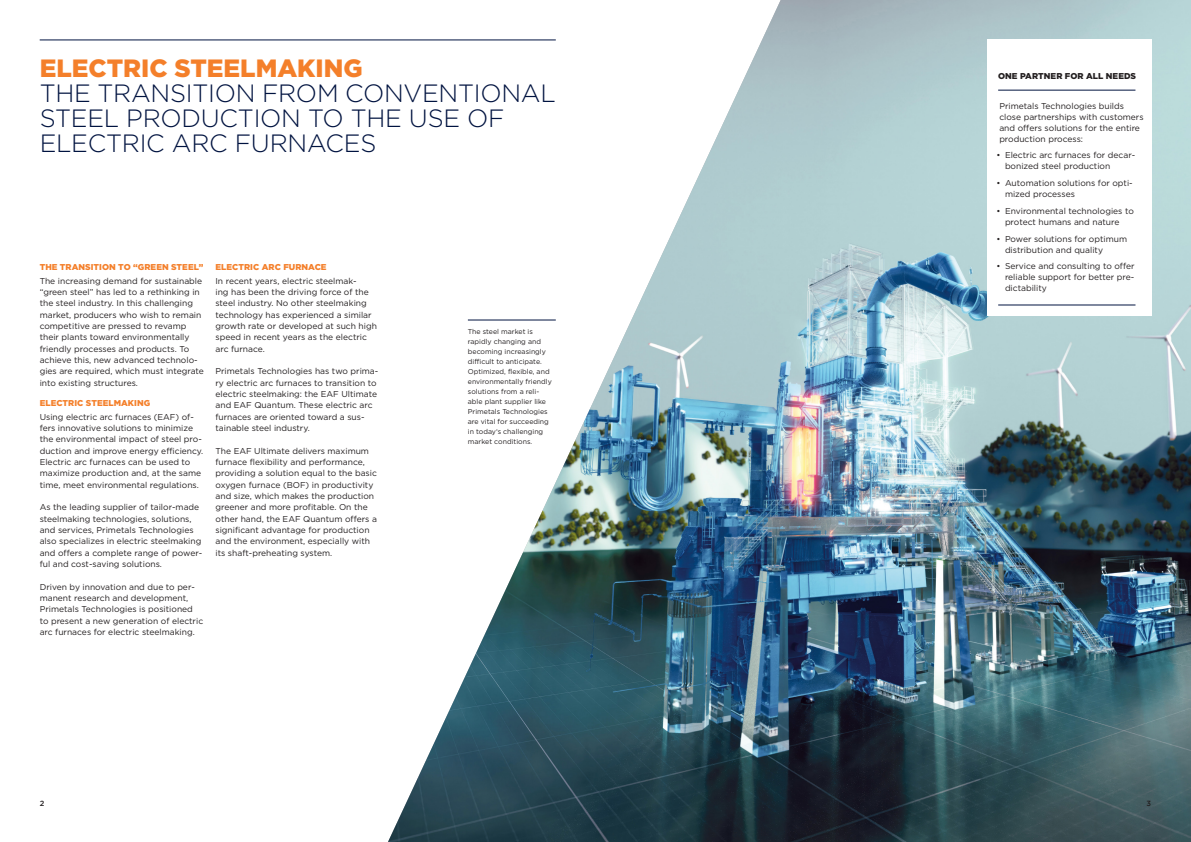
<style>
.page{position:relative;width:1191px;height:842px;background:#fff}
.page>*{position:absolute;margin:0;border:0;box-sizing:border-box;transform-origin:0 0}
._01__Headline_-_Light_-_25pt_-_orange{font:300 25px/25px "Gotham";letter-spacing:-.01em;color:#001340}
._01__Copy_-_Book_-_8_5_pt_-_black{font:8.5px/11.3px "Gotham";color:#231f20}
._05__Bullet_Advantages_-_Book_-_8_5pt_-_b{font:8.5px/11px "Gotham";color:#231f20}
._02__Subhead_-_Black_-_8_5pt_-_orange{font:900 8.5px "Gotham";letter-spacing:.005em;color:#f47f2a}
._03__Subhead_Bullet_Black_-_8_5pt_-_orang{font:900 8.5px "Gotham";letter-spacing:.005em;color:#231f20}
.t1{font:500 7.5px "Gotham";color:#231f20}
._06__Copy_-_Book_-_7pt_-_black{font:7px/10px "Gotham";color:#231f20}
.s1{font-weight:900;color:#f47f2a}
</style>
<div class="page">
<img style="left:388px;top:0;width:803px;height:842px">
<hr style="left:40px;top:40px;width:516px;height:1px;background:#001340">
<hr style="left:468px;top:320px;width:88px;height:1px;background:#001340">
<div style="left:986px;top:40px;width:165px;height:61px;background:#fff"></div>
<hr style="left:998px;top:90px;width:137px;height:1px;background:#001340">
<div style="left:986px;top:98px;width:165px;height:217px;background:#fff"></div>
<hr style="left:998px;top:305px;width:137px;height:1px;background:#001340">
<p class="_01__Headline_-_Light_-_25pt_-_orange" style="left:40px;top:55px;width:517px"><span class="s1">ELECTRIC STEELMAKING<br></span>THE TRANSITION FROM CONVENTIONAL<br>STEEL PRODUCTION TO THE USE OF<br>ELECTRIC ARC FURNACES</p>
<p class="_02__Subhead_-_Black_-_8_5pt_-_orange" style="left:40px;top:261px;width:165px">THE TRANSITION TO “GREEN STEEL”</p>
<p class="_01__Copy_-_Book_-_8_5_pt_-_black" style="left:40px;top:275px;width:166px">The increasing demand for sustainable “green steel” has led to a rethinking in the steel industry. In this challenging market, producers who wish to remain competitive are pressed to revamp their plants toward environmentally friendly processes and products. To achieve this, new advanced technolo&shy;gies are required, which must integrate into existing structures.</p>
<p class="_02__Subhead_-_Black_-_8_5pt_-_orange" style="left:40px;top:397px;width:112px">ELECTRIC STEELMAKING</p>
<p class="_01__Copy_-_Book_-_8_5_pt_-_black" style="left:40px;top:411px;width:165px">Using electric arc furnaces (EAF) of&shy;fers innovative solutions to minimize the environmental impact of steel pro&shy;duction and improve energy efficiency.<br>Electric arc furnaces can be used to maximize production and, at the same time, meet environmental regulations.</p>
<p class="_01__Copy_-_Book_-_8_5_pt_-_black" style="left:40px;top:501px;width:164px">As the leading supplier of tailor-made steelmaking technologies, solutions, and services, Primetals Technologies also specializes in electric steelmaking and offers a complete range of power&shy;ful and cost-saving solutions.</p>
<p class="_01__Copy_-_Book_-_8_5_pt_-_black" style="left:40px;top:581px;width:165px">Driven by innovation and due to per&shy;manent research and development, Primetals Technologies is positioned to present a new generation of electric arc furnaces for electric steelmaking.</p>
<p class="_02__Subhead_-_Black_-_8_5pt_-_orange" style="left:215px;top:261px;width:113px">ELECTRIC ARC FURNACE</p>
<p class="_01__Copy_-_Book_-_8_5_pt_-_black" style="left:215px;top:275px;width:163px">In recent years, electric steelmak-<br>ing has been the driving force of the steel industry. No other steelmaking technology has experienced a similar growth rate or developed at such high speed in recent years as the electric arc furnace.</p>
<p class="_01__Copy_-_Book_-_8_5_pt_-_black" style="left:215px;top:365px;width:164px">Primetals Technologies has two prima&shy;ry electric arc furnaces to transition to electric steelmaking: the EAF Ultimate and EAF Quantum. These electric arc furnaces are oriented toward a sus&shy;tainable steel industry.</p>
<p class="_01__Copy_-_Book_-_8_5_pt_-_black" style="left:215px;top:445px;width:163px">The EAF Ultimate delivers maximum furnace flexibility and performance, providing a solution equal to the basic oxygen furnace (BOF) in productivity and size, which makes the production greener and more profitable. On the other hand, the EAF Quantum offers a significant advantage for production and the environment, especially with its shaft-preheating system.</p>
<p class="_06__Copy_-_Book_-_7pt_-_black" style="left:468px;top:326px;width:85px">The steel market is rapidly changing and becoming increasingly difficult to anticipate.<br>Optimized, flexible, and environmentally friendly solutions from a reli&shy;able plant supplier like<br>Primetals Technologies are vital for succeeding in today‘s challenging market conditions.</p>
<p class="_03__Subhead_Bullet_Black_-_8_5pt_-_orang" style="left:998px;top:71px;width:139px">ONE PARTNER FOR ALL NEEDS</p>
<p class="_05__Bullet_Advantages_-_Book_-_8_5pt_-_b" style="left:999px;top:100px;width:146px">Primetals Technologies builds close partnerships with customers and offers solutions for the entire production process:</p>
<p class="_01__Copy_-_Book_-_8_5_pt_-_black" style="left:1005px;top:150px;width:132px;line-height:11px;text-indent:-9px">• Electric arc furnaces for decar&shy;bonized steel production</p>
<p class="_01__Copy_-_Book_-_8_5_pt_-_black" style="left:1005px;top:177px;width:129px;line-height:11px;text-indent:-9px">• Automation solutions for opti&shy;mized processes</p>
<p class="_01__Copy_-_Book_-_8_5_pt_-_black" style="left:1005px;top:205px;width:130px;line-height:11px;text-indent:-9px">• Environmental technologies to protect humans and nature</p>
<p class="_01__Copy_-_Book_-_8_5_pt_-_black" style="left:1005px;top:233px;width:124px;line-height:11px;text-indent:-9px">• Power solutions for optimum distribution and quality</p>
<p class="_01__Copy_-_Book_-_8_5_pt_-_black" style="left:1005px;top:260px;width:131px;line-height:11px;text-align:justify;text-indent:-9px">• Service and consulting to offer reliable support for better pre&shy;dictability</p>
<p class="t1" style="left:40px;top:798px;width:6px">2</p>
<p class="t1" style="left:1146px;top:798px;width:6px">3</p>
</div>
